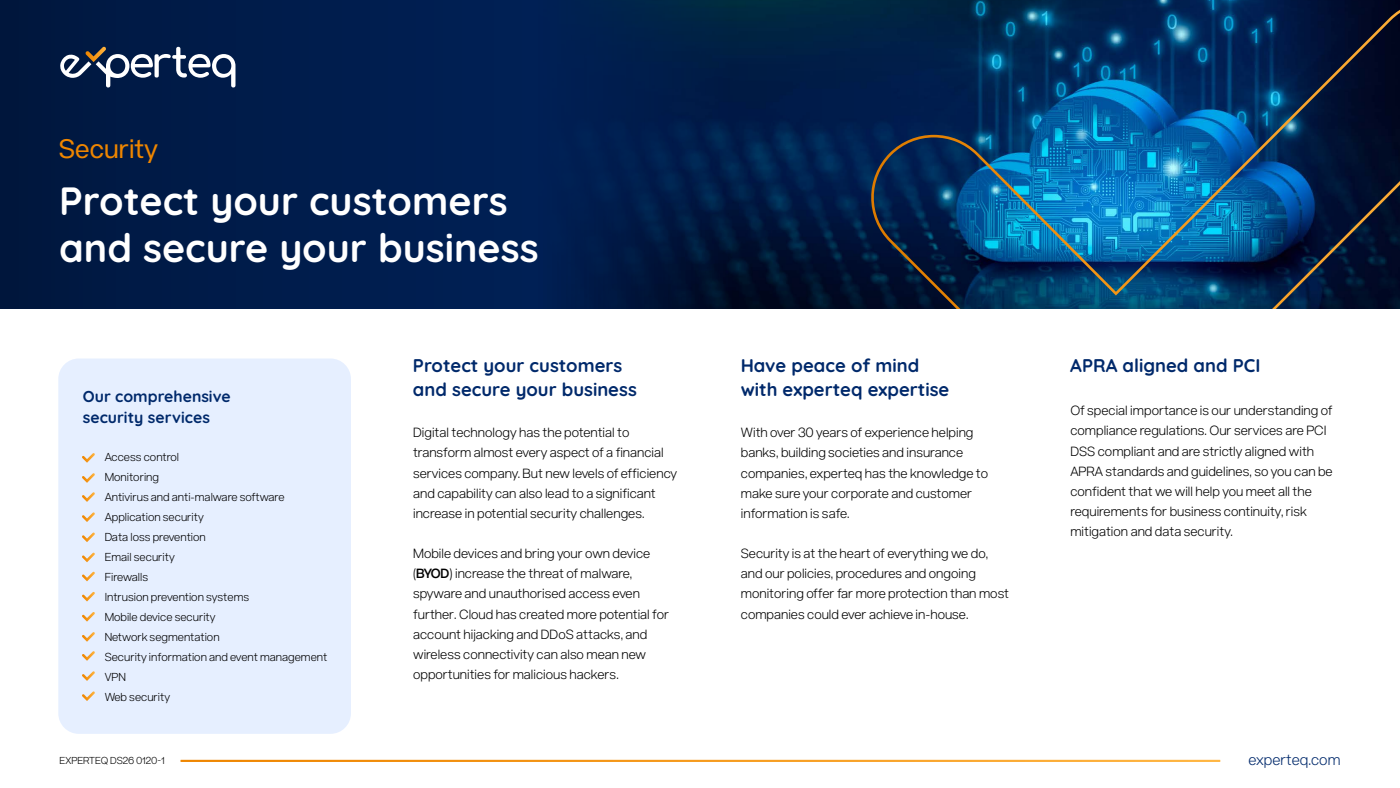
<style>
.page{position:relative;width:1400px;height:788px;background:#fff}
.page>*{position:absolute;margin:0;border:0;box-sizing:border-box;transform-origin:0 0}
.t1{font:700 39.38px/47.2px "Quicksand";color:#fff}
.t2{font:26.25px "Acronym";color:#ef8600}
.t3{font:700 18.38px/23.6px "Quicksand";color:#00296b}
.t4{font:700 15.75px/20.7px "Quicksand";color:#00296b}
.t5{font:300 14.96px "Acronym";color:#00296b}
.t6{font:300 13.12px/20.1px "Acronym";color:#000}
.t7{font:300 11.38px/19.9px "Acronym";color:#000}
.t8{font:300 9.97px "Acronym";color:#000}
.s1{font-weight:600}
</style>
<div class="page">
<svg style="left:1178px;top:1px;width:222px;height:307px;background:#022c5a"></svg>
<div style="left:58px;top:358px;width:293px;height:375px;background:#e6efff;border-radius:21px"></div>
<svg style="left:0;top:0;width:1178px;height:308px;background:#012754"></svg>
<svg style="left:60px;top:47px;width:175px;height:40px"></svg>
<svg style="left:181px;top:759px;width:1039px;height:2px;background:#f9c378"></svg>
<svg style="left:82px;top:453px;width:13px;height:9px"></svg>
<svg style="left:82px;top:473px;width:13px;height:10px"></svg>
<svg style="left:82px;top:492px;width:13px;height:10px"></svg>
<svg style="left:82px;top:512px;width:13px;height:10px"></svg>
<svg style="left:82px;top:532px;width:13px;height:10px"></svg>
<svg style="left:82px;top:552px;width:13px;height:10px"></svg>
<svg style="left:82px;top:571px;width:13px;height:10px"></svg>
<svg style="left:82px;top:592px;width:13px;height:9px"></svg>
<svg style="left:82px;top:612px;width:13px;height:9px"></svg>
<svg style="left:82px;top:632px;width:13px;height:9px"></svg>
<svg style="left:82px;top:651px;width:13px;height:9px"></svg>
<svg style="left:82px;top:671px;width:13px;height:10px"></svg>
<svg style="left:82px;top:691px;width:13px;height:10px"></svg>
<h2 class="t2" style="left:59px;top:130px;width:100px">Security</h2>
<h1 class="t1" style="left:59px;top:173px;width:481px">Protect your customers and secure your business</h1>
<p class="t4" style="left:83px;top:384px;width:149px">Our comprehensive security services</p>
<p class="t7" style="left:105px;top:446px;width:224px">Access control<br>Monitoring<br>Antivirus and anti-malware software<br>Application security<br>Data loss prevention<br>Email security<br>Firewalls<br>Intrusion prevention systems<br>Mobile device security<br>Network segmentation<br>Security information and event management<br>VPN<br>Web security</p>
<h3 class="t3" style="left:413px;top:352px;width:225px">Protect your customers and secure your business</h3>
<p class="t6" style="left:413px;top:422px;width:265px">Digital technology has the potential to transform almost every aspect of a financial services company. But new levels of efficiency and capability can also lead to a significant increase in potential security challenges.</p>
<p class="t6" style="left:413px;top:542px;width:257px">Mobile devices and bring your own device (<span class="s1">BYOD</span>) increase the threat of malware, spyware and unauthorised access even further. Cloud has created more potential for account hijacking and DDoS attacks, and wireless connectivity can also mean new opportunities for malicious hackers.</p>
<h3 class="t3" style="left:741px;top:352px;width:210px">Have peace of mind with experteq expertise</h3>
<p class="t6" style="left:741px;top:422px;width:249px">With over 30 years of experience helping banks, building societies and insurance companies, experteq has the knowledge to make sure your corporate and customer information is safe.</p>
<p class="t6" style="left:741px;top:542px;width:270px">Security is at the heart of everything we do, and our policies, procedures and ongoing monitoring offer far more protection than most companies could ever achieve in-house.</p>
<h3 class="t3" style="left:1070px;top:352px;width:192px">APRA aligned and PCI</h3>
<p class="t6" style="left:1070px;top:400px;width:264px">Of special importance is our understanding of compliance regulations. Our services are PCI DSS compliant and are strictly aligned with APRA standards and guidelines, so you can be confident that we will help you meet all the requirements for business continuity, risk mitigation and data security.</p>
<p class="t8" style="left:60px;top:752px;width:107px">EXPERTEQ DS26 0120-1</p>
<p class="t5" style="left:1249px;top:748px;width:93px">experteq.com</p>
</div>
